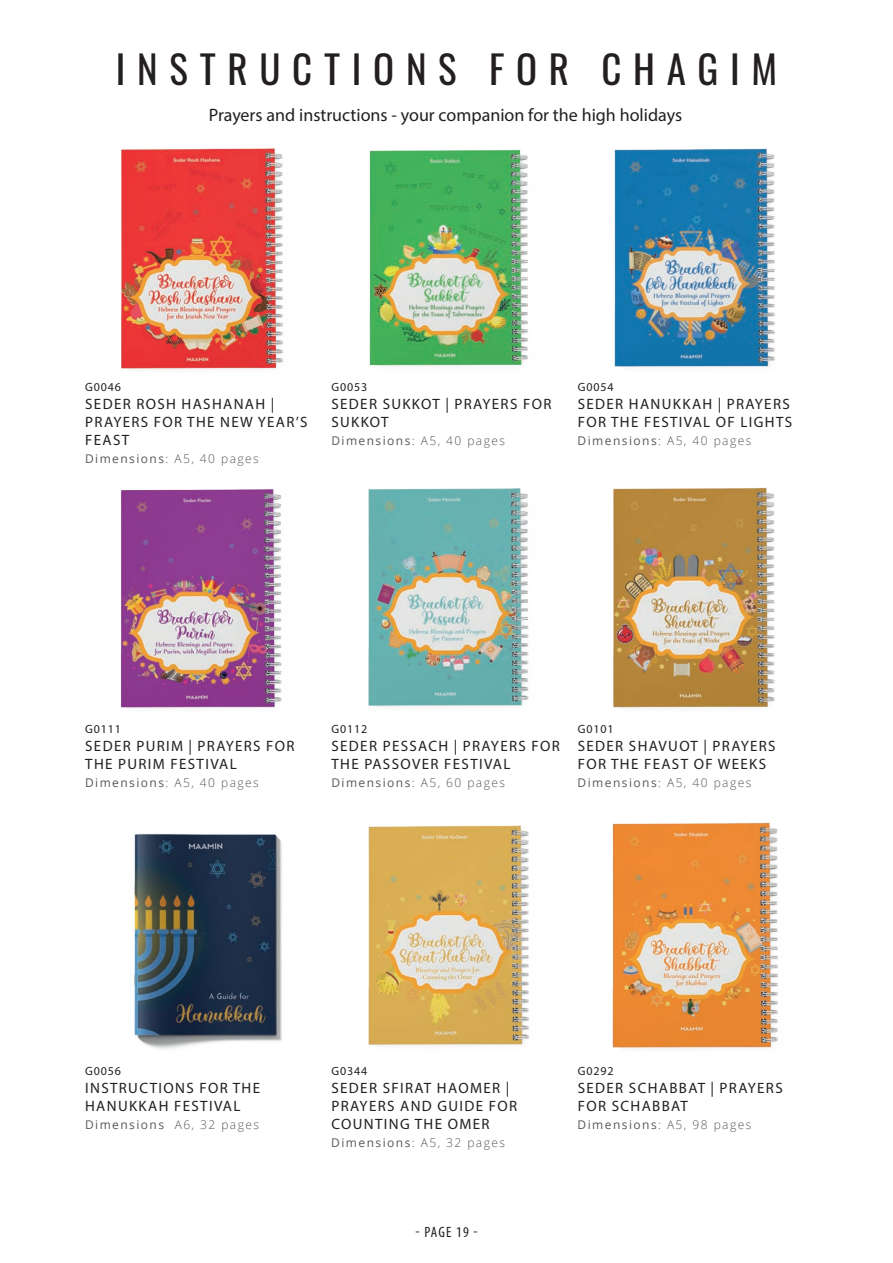
<style>
.page{position:relative;width:893px;height:1263px;background:#fff}
.page>*{position:absolute;margin:0;border:0;box-sizing:border-box;transform-origin:0 0}
.t1{font:39px "Oswald";letter-spacing:.3em;color:#231f20}
.t2{font:18px "Myriad Pro";color:#231f20}
.t3{font:15px/18px "Myriad Pro";letter-spacing:.09em;color:#231f20}
.t4{font:condensed 15px "Myriad Pro";letter-spacing:.07em;color:#231f20}
.t5{font:300 12px "Open Sans";letter-spacing:.12em;color:#57585a}
.t6{font:12px "Myriad Pro";letter-spacing:.07em;color:#231f20}
.t7{font:12px "Open Sans";letter-spacing:.12em;color:#57585a}
.s1{font-weight:400}
.s2{font-weight:300}
</style>
<div class="page">
<img style="left:121px;top:148px;width:162px;height:221px">
<img style="left:369px;top:149px;width:159px;height:217px">
<img style="left:614px;top:148px;width:161px;height:219px">
<img style="left:120px;top:489px;width:162px;height:219px">
<img style="left:368px;top:488px;width:161px;height:219px">
<img style="left:613px;top:487px;width:162px;height:221px">
<img style="left:134px;top:834px;width:148px;height:215px">
<img style="left:368px;top:825px;width:161px;height:221px">
<img style="left:612px;top:822px;width:166px;height:227px">
<h1 class="t1" style="left:116px;top:34px;width:663px">INSTRUCTIONS FOR CHAGIM</h1>
<p class="t2" style="left:209px;top:104px;width:475px">Prayers and instructions - your companion for the high holidays</p>
<p class="t6" style="left:85px;top:380px;width:37px">G0046</p>
<p class="t6" style="left:331px;top:380px;width:37px">G0053</p>
<p class="t6" style="left:578px;top:380px;width:37px">G0054</p>
<p class="t3" style="left:85px;top:395px;width:224px">SEDER ROSH HASHANAH |<br>PRAYERS FOR THE NEW YEAR’S<br>FEAST</p>
<p class="t3" style="left:331px;top:395px;width:221px">SEDER SUKKOT | PRAYERS FOR<br>SUKKOT</p>
<p class="t3" style="left:578px;top:395px;width:216px">SEDER HANUKKAH | PRAYERS<br>FOR THE FESTIVAL OF LIGHTS</p>
<p class="t5" style="left:85px;top:450px;width:175px"><span class="s1">Dimensions</span>: A5, 40 pages</p>
<p class="t5" style="left:331px;top:432px;width:175px"><span class="s1">Dimensions</span>: A5, 40 pages</p>
<p class="t5" style="left:578px;top:432px;width:175px"><span class="s1">Dimensions</span>: A5, 40 pages</p>
<p class="t6" style="left:85px;top:722px;width:37px">G0111</p>
<p class="t6" style="left:331px;top:722px;width:37px">G0112</p>
<p class="t6" style="left:578px;top:722px;width:37px">G0101</p>
<p class="t3" style="left:85px;top:737px;width:211px">SEDER PURIM | PRAYERS FOR<br>THE PURIM FESTIVAL</p>
<p class="t3" style="left:331px;top:737px;width:230px">SEDER PESSACH | PRAYERS FOR<br>THE PASSOVER FESTIVAL</p>
<p class="t3" style="left:578px;top:737px;width:199px">SEDER SHAVUOT | PRAYERS<br>FOR THE FEAST OF WEEKS</p>
<p class="t5" style="left:85px;top:774px;width:175px"><span class="s1">Dimensions</span>: A5, 40 pages</p>
<p class="t5" style="left:331px;top:774px;width:175px"><span class="s1">Dimensions</span>: A5, 60 pages</p>
<p class="t5" style="left:578px;top:774px;width:175px"><span class="s1">Dimensions</span>: A5, 40 pages</p>
<p class="t6" style="left:85px;top:1064px;width:37px">G0056</p>
<p class="t3" style="left:85px;top:1079px;width:176px">INSTRUCTIONS FOR THE<br>HANUKKAH FESTIVAL</p>
<p class="t7" style="left:85px;top:1116px;width:176px">Dimensions <span class="s2">A6, 32 pages</span></p>
<p class="t6" style="left:331px;top:1064px;width:37px">G0344</p>
<p class="t3" style="left:331px;top:1079px;width:187px">SEDER SFIRAT HAOMER |<br>PRAYERS AND GUIDE FOR<br>COUNTING THE OMER</p>
<p class="t5" style="left:331px;top:1134px;width:175px"><span class="s1">Dimensions</span>: A5, 32 pages</p>
<p class="t4" style="left:415px;top:1223px;width:64px">- PAGE 19 -</p>
<p class="t6" style="left:578px;top:1064px;width:37px">G0292</p>
<p class="t3" style="left:578px;top:1079px;width:206px">SEDER SCHABBAT | PRAYERS<br>FOR SCHABBAT</p>
<p class="t5" style="left:578px;top:1116px;width:175px"><span class="s1">Dimensions</span>: A5, 98 pages</p>
</div>
